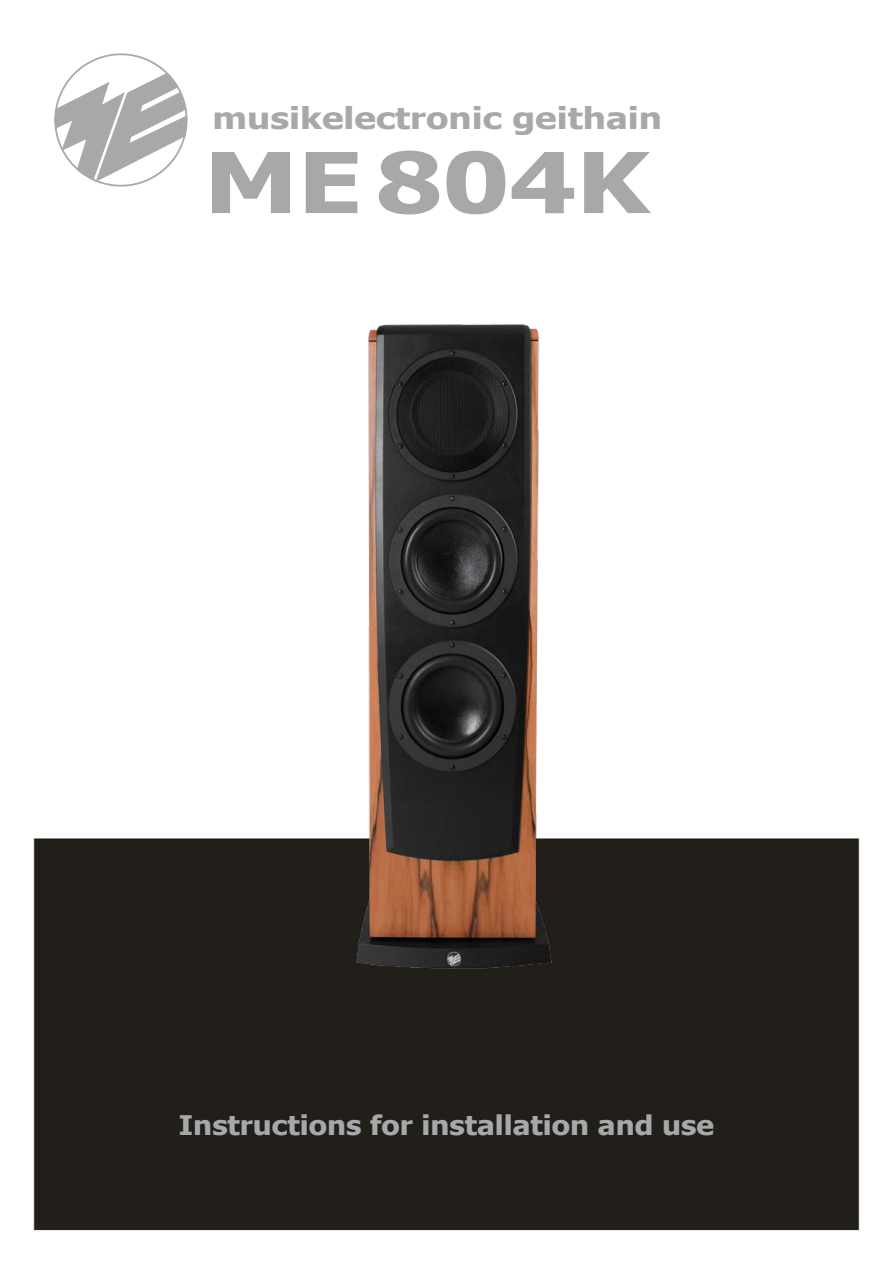
<style>
.page{position:relative;width:893px;height:1263px;background:#fff}
.page>*{position:absolute;margin:0;border:0;box-sizing:border-box;transform-origin:0 0}
.t1{font:700 84px "Tahoma";color:#a7a8aa;scale:1.25 1}
.t2{font:700 30px "Tahoma";color:#a7a8aa;scale:1.21 1}
.t3{font:700 27px "Tahoma";color:#a7a8aa;scale:1.1 1}
</style>
<div class="page">
<img style="left:33px;top:54px;width:827px;height:1177px">
<svg style="left:55px;top:73px;width:132px;height:109px"></svg>
<img style="left:348px;top:324px;width:207px;height:646px">
<p class="t2" style="left:213px;top:97px;width:373px">musikelectronic geithain</p>
<h1 class="t1" style="left:204px;top:124px;width:358px">ME804K</h1>
<p class="t3" style="left:179px;top:1106px;width:488px">Instructions for installation and use</p>
</div>
